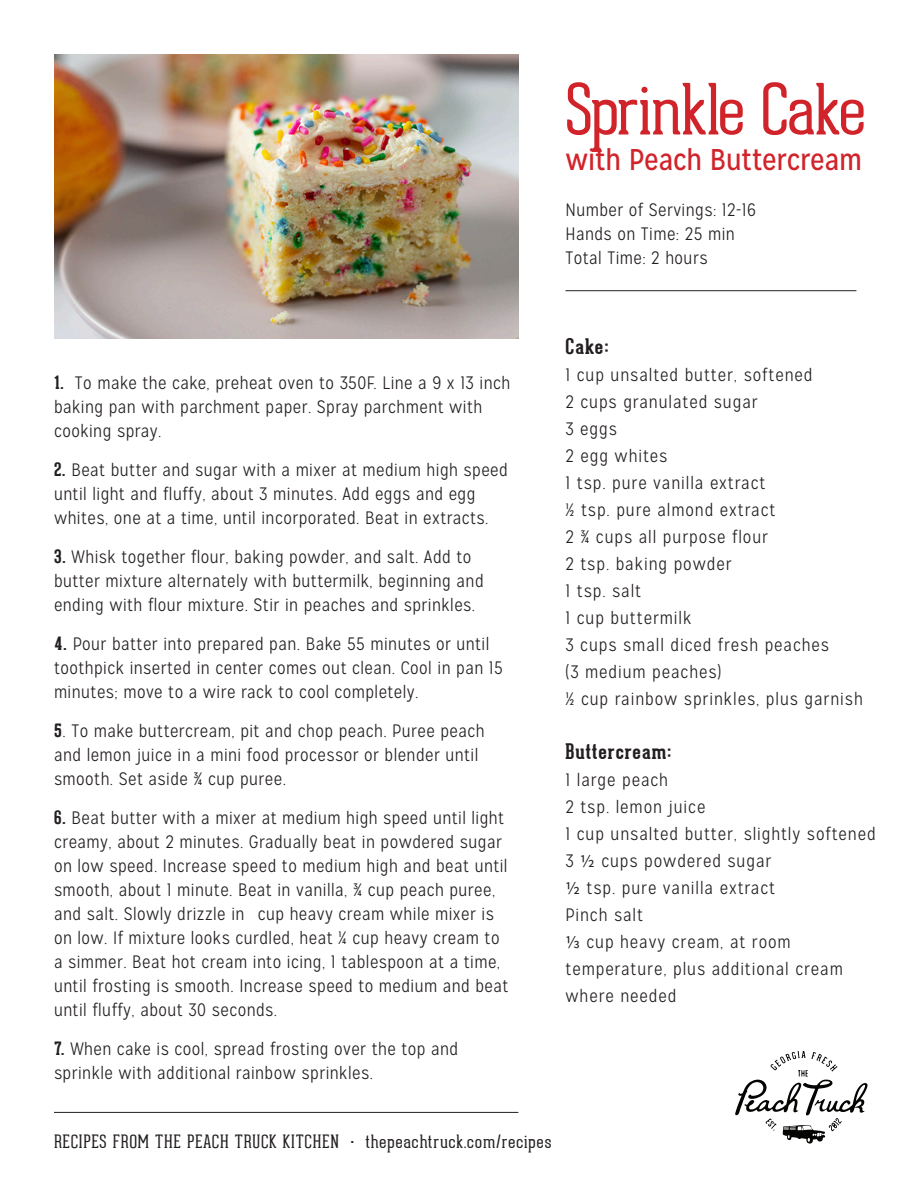
<style>
.page{position:relative;width:918px;height:1188px;background:#fff}
.page>*{position:absolute;margin:0;border:0;box-sizing:border-box;transform-origin:0 0}
.t1{font:100 69px "Geared Slab";letter-spacing:-.015em;color:#d1232a}
.t2{font:30px "Mission Gothic";letter-spacing:-.01em;color:#d1232a}
.t3{font:700 21px "Geared Slab";letter-spacing:.05em;color:#231f20}
.t4{font:300 18px/24px "Mission Gothic";letter-spacing:.025em;color:#231f20}
.t5{font:300 18px/27px "Mission Gothic";letter-spacing:.05em;color:#231f20}
.t6{font:100 18px "Geared Slab";letter-spacing:.05em;color:#231f20}
.s1{font-family:"Geared Slab";font-weight:700}
.s2{font-family:"Source Sans Variable";font-weight:400}
</style>
<div class="page">
<img style="left:54px;top:54px;width:464px;height:285px">
<hr style="left:54px;top:1112px;width:464px;height:1px;background:#231f20">
<svg style="left:735px;top:1051px;width:133px;height:93px"></svg>
<hr style="left:566px;top:290px;width:290px;height:1px;background:#231f20">
<p class="t1" style="left:566px;top:71px;width:301px">Sprinkle Cake</p>
<p class="t2" style="left:566px;top:142px;width:298px">with Peach Buttercream</p>
<p class="t4" style="left:566px;top:198px;width:192px">Number of Servings: 12-16</p>
<p class="t4" style="left:566px;top:222px;width:171px">Hands on Time: 25 min</p>
<p class="t4" style="left:566px;top:246px;width:144px">Total Time: 2 hours</p>
<p class="t4" style="left:54px;top:371px;width:458px"><span class="s1">1.</span> To make the cake, preheat oven to 350F. Line a 9 x 13 inch baking pan with parchment paper. Spray parchment with cooking spray.</p>
<p class="t4" style="left:54px;top:458px;width:455px"><span class="s1">2.</span> Beat butter and sugar with a mixer at medium high speed until light and fluffy, about 3 minutes. Add eggs and egg whites, one at a time, until incorporated. Beat in extracts.</p>
<p class="t4" style="left:54px;top:545px;width:431px"><span class="s1">3.</span> Whisk together flour, baking powder, and salt. Add to butter mixture alternately with buttermilk, beginning and ending with flour mixture. Stir in peaches and sprinkles.</p>
<p class="t4" style="left:54px;top:632px;width:450px"><span class="s1">4.</span> Pour batter into prepared pan. Bake 55 minutes or until toothpick inserted in center comes out clean. Cool in pan 15 minutes; move to a wire rack to cool completely.</p>
<p class="t4" style="left:54px;top:719px;width:432px"><span class="s1">5</span>. To make buttercream, pit and chop peach. Puree peach and lemon juice in a mini food processor or blender until smooth. Set aside ¾ cup puree.</p>
<p class="t4" style="left:54px;top:806px;width:456px"><span class="s1">6.</span> Beat butter with a mixer at medium high speed until light creamy, about 2 minutes. Gradually beat in powdered sugar on low speed. Increase speed to medium high and beat until smooth, about 1 minute. Beat in vanilla, ¾ cup peach puree, and salt. Slowly drizzle in ⅓ cup heavy cream while mixer is on low. If mixture looks curdled, heat ¼ cup heavy cream to a simmer. Beat hot cream into icing, 1 tablespoon at a time, until frosting is smooth. Increase speed to medium and beat until fluffy, about 30 seconds.</p>
<p class="t4" style="left:54px;top:1037px;width:406px"><span class="s1">7.</span> When cake is cool, spread frosting over the top and sprinkle with additional rainbow sprinkles.</p>
<p class="t3" style="left:566px;top:333px;width:45px">Cake:</p>
<p class="t5" style="left:566px;top:362px;width:249px">1 cup unsalted butter, softened</p>
<p class="t5" style="left:566px;top:389px;width:194px">2 cups granulated sugar</p>
<p class="t4" style="left:566px;top:417px;width:53px">3 eggs</p>
<p class="t5" style="left:566px;top:443px;width:103px">2 egg whites</p>
<p class="t5" style="left:566px;top:470px;width:201px">1 tsp. pure vanilla extract</p>
<p class="t5" style="left:566px;top:497px;width:211px">½ tsp. pure almond extract</p>
<p class="t5" style="left:566px;top:524px;width:204px">2 ¾ cups all purpose flour</p>
<p class="t5" style="left:566px;top:551px;width:168px">2 tsp. baking powder</p>
<p class="t4" style="left:566px;top:579px;width:77px">1 tsp. salt</p>
<p class="t5" style="left:566px;top:605px;width:127px">1 cup buttermilk</p>
<p class="t5" style="left:566px;top:632px;width:265px">3 cups small diced fresh peaches (3 medium peaches)</p>
<p class="t5" style="left:566px;top:686px;width:299px">½ cup rainbow sprinkles, plus garnish</p>
<p class="t3" style="left:566px;top:738px;width:108px">Buttercream:</p>
<p class="t5" style="left:566px;top:767px;width:104px">1 large peach</p>
<p class="t5" style="left:566px;top:794px;width:142px">2 tsp. lemon juice</p>
<p class="t5" style="left:566px;top:821px;width:312px">1 cup unsalted butter, slightly softened</p>
<p class="t5" style="left:566px;top:848px;width:207px">3 <span class="s2">½</span> cups powdered sugar</p>
<p class="t5" style="left:566px;top:875px;width:211px"><span class="s2">½</span> tsp. pure vanilla extract</p>
<p class="t5" style="left:566px;top:902px;width:79px">Pinch salt</p>
<p class="t5" style="left:566px;top:929px;width:279px"><span class="s2">⅓</span> cup heavy cream, at room temperature, plus additional cream where needed</p>
<p class="t6" style="left:54px;top:1131px;width:499px">RECIPES FROM THE PEACH TRUCK KITCHEN <sup>.</sup> thepeachtruck.com/recipes</p>
</div>
